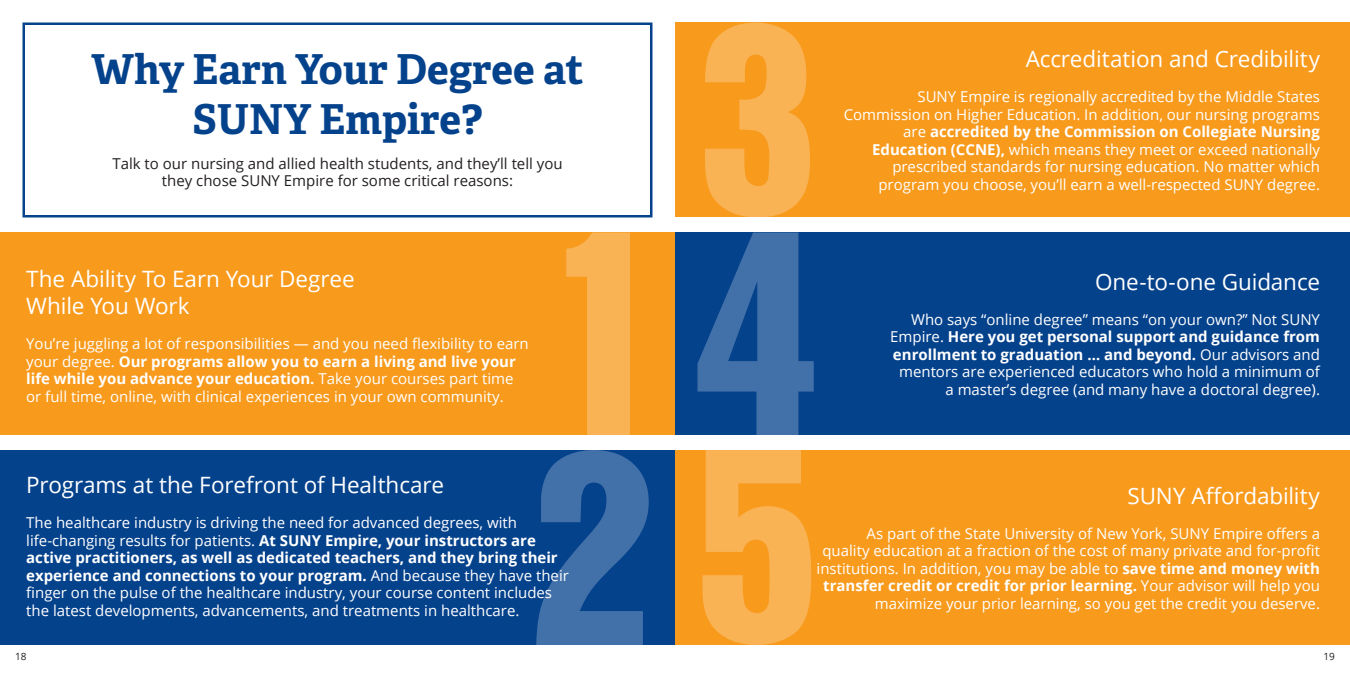
<style>
.page{position:relative;width:1350px;height:675px;background:#fff}
.page>*{position:absolute;margin:0;border:0;box-sizing:border-box;transform-origin:0 0}
.t1{font:700 41.25px/50px "Adelle PE";color:#05428c;text-align:center}
.t2{font:22.5px/27px "Open Sans";letter-spacing:-.005em;color:#fff}
.t3{font:15px/17.5px "Open Sans";color:#fff;text-align:right}
.t4{font:15px/17.5px "Open Sans";color:#231f20;text-align:center}
.t5{font:10px "Open Sans";color:#231f20}
.s1{font-weight:700}
</style>
<div class="page">
<div style="left:675px;top:22px;width:675px;height:196px;background:#f89a1c"></div>
<svg style="left:705px;top:23px;width:105px;height:195px"></svg>
<div style="left:675px;top:232px;width:675px;height:203px;background:#05428c"></div>
<svg style="left:698px;top:232px;width:116px;height:203px"></svg>
<div style="left:675px;top:450px;width:675px;height:195px;background:#f89a1c"></div>
<svg style="left:702px;top:450px;width:109px;height:195px"></svg>
<div style="left:0;top:232px;width:675px;height:203px;background:#f89a1c"></div>
<svg style="left:566px;top:232px;width:64px;height:203px"></svg>
<div style="left:0;top:450px;width:675px;height:195px;background:#05428c"></div>
<svg style="left:536px;top:450px;width:113px;height:195px"></svg>
<div style="left:22px;top:22px;width:630px;height:196px;border:2px solid #05428c"></div>
<p class="t1" style="left:91px;top:42px;width:494px">Why Earn Your Degree at<br>SUNY Empire?</p>
<p class="t4" style="left:112px;top:154px;width:452px">Talk to our nursing and allied health students, and they’ll tell you they chose SUNY Empire for some critical reasons:</p>
<p class="t2" style="left:26px;top:265px;width:330px">The Ability To Earn Your Degree<br>While You Work</p>
<p class="t3" style="left:26px;top:335px;width:504px;text-align:left">You’re juggling a lot of responsibilities — and you need flexibility to earn your degree. <span class="s1">Our programs allow you to earn a living and live your life while you advance your education.</span> Take your courses part time or full time, online, with clinical experiences in your own community.</p>
<p class="t2" style="left:26px;top:471px;width:419px">Programs at the Forefront of Healthcare</p>
<p class="t3" style="left:26px;top:514px;width:544px;text-align:left">The healthcare industry is driving the need for advanced degrees, with life-changing results for patients. <span class="s1">At SUNY Empire, your instructors are active practitioners, as well as dedicated teachers, and they bring their experience and connections to your program.</span> And because they have their finger on the pulse of the healthcare industry, your course content includes the latest developments, advancements, and treatments in healthcare.</p>
<p class="t5" style="left:15px;top:650px;width:13px">18</p>
<p class="t2" style="left:1026px;top:45px;width:296px">Accreditation and Credibility</p>
<p class="t3" style="left:844px;top:88px;width:478px">SUNY Empire is regionally accredited by the Middle States Commission on Higher Education. In addition, our nursing programs are <span class="s1">accredited by the Commission on Collegiate Nursing Education (CCNE),</span> which means they meet or exceed nationally prescribed standards for nursing education. No matter which program you choose, you’ll earn a well-respected SUNY degree.</p>
<p class="t2" style="left:1095px;top:268px;width:226px">One-to-one Guidance</p>
<p class="t3" style="left:890px;top:310px;width:431px">Who says “online degree” means “on your own?” Not SUNY Empire. <span class="s1">Here you get personal support and guidance from enrollment to graduation … and beyond.</span> Our advisors and mentors are experienced educators who hold a minimum of a master’s degree (and many have a doctoral degree).</p>
<p class="t2" style="left:1128px;top:481px;width:194px">SUNY Affordability</p>
<p class="t3" style="left:817px;top:524px;width:505px">As part of the State University of New York, SUNY Empire offers a quality education at a fraction of the cost of many private and for-profit institutions. In addition, you may be able to <span class="s1">save time and money with transfer credit or credit for prior learning.</span> Your advisor will help you maximize your prior learning, so you get the credit you deserve.</p>
<p class="t5" style="left:1324px;top:650px;width:13px">19</p>
</div>
